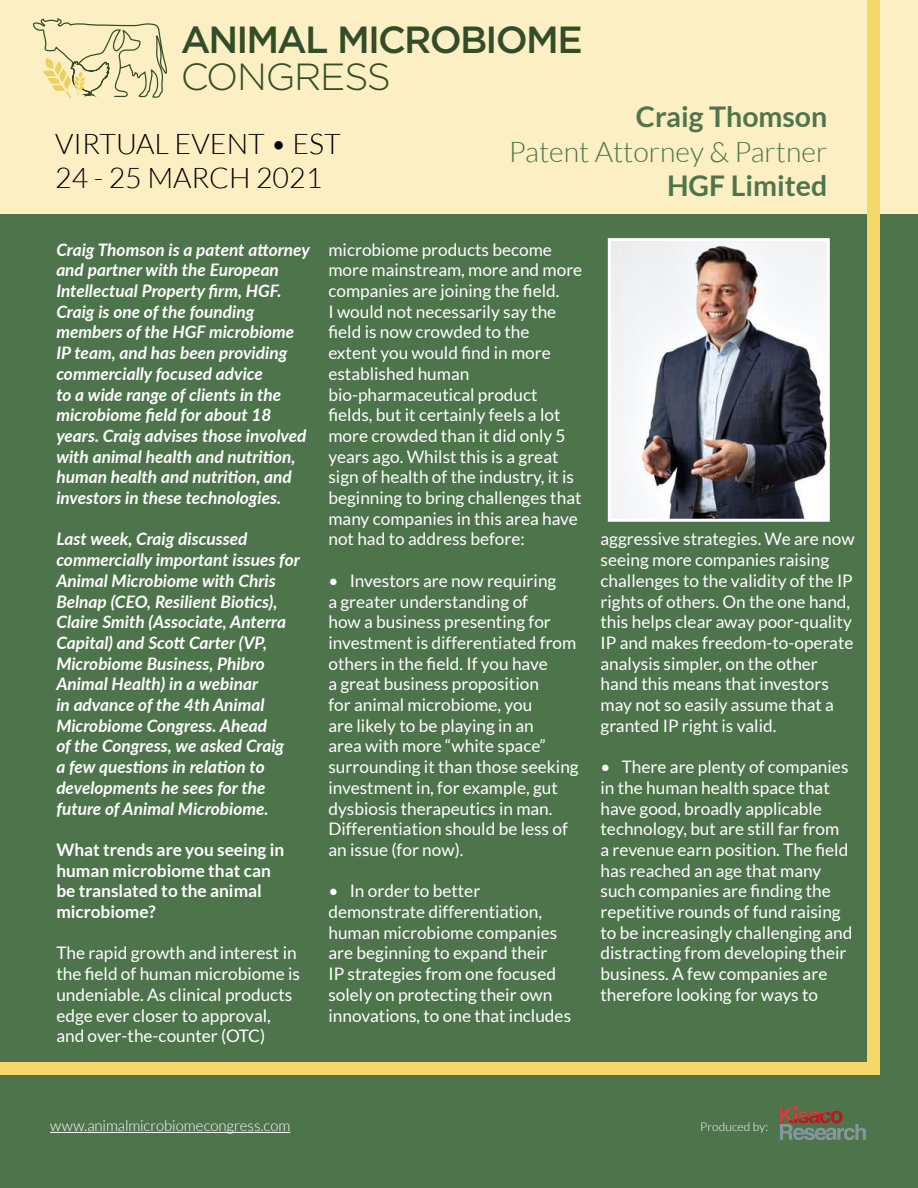
<style>
.page{position:relative;width:918px;height:1188px;background:#fff}
.page>*{position:absolute;margin:0;border:0;box-sizing:border-box;transform-origin:0 0}
.t1{font:500 37.8px "Gotham";letter-spacing:-.045em;color:#fff}
.t2{font:500 37.8px "Gotham";letter-spacing:-.045em;color:#344d29}
.t3{font:300 37.8px "Gotham";letter-spacing:-.03em;color:#fff}
.t4{font:300 37.8px "Gotham";letter-spacing:-.03em;color:#344d29}
.t5{font:300 28.5px/34.2px "Lato";color:#000}
.t6{font:700 28.5px "Lato";color:#4f754d}
.t7{font:300 28.5px "Lato";color:#4f754d}
.t8{font:17.25px/20.7px "Lato";color:#fff}
.t9{font:italic 700 17.25px/20.7px "Lato";color:#fff}
.t10{font:700 17.25px/20.7px "Lato";color:#fff}
.t11{font:300 15px "Lato";letter-spacing:-.005em;color:#fff}
.t12{font:300 12px "Lato";letter-spacing:.01em;color:#fff}
</style>
<div class="page">
<div style="left:0;top:0;width:918px;height:218px;background:#fbefc3"></div>
<div style="left:0;top:214px;width:918px;height:974px;background:#4e744c"></div>
<div style="left:0;top:1062px;width:879px;height:13px;background:#f5d869"></div>
<div style="left:868px;top:0;width:12px;height:1070px;background:#f5d869"></div>
<svg style="left:33px;top:18px;width:134px;height:81px"></svg>
<svg style="left:780px;top:1107px;width:86px;height:33px"></svg>
<img style="left:612px;top:242px;width:214px;height:276px">
<div style="left:608px;top:238px;width:222px;height:284px;border:3px solid #fff"></div>
<hr style="left:50px;top:1132px;width:240px;height:1px;background:#fff">
<h1 class="t2" style="left:181px;top:18px;width:403px">ANIMAL MICROBIOME</h1>
<h1 class="t4" style="left:181px;top:56px;width:212px">CONGRESS</h1>
<h2 class="t5" style="left:55px;top:127px;width:287px">VIRTUAL EVENT • EST<br>24 - 25 MARCH 2021</h2>
<h2 class="t6" style="left:636px;top:101px;width:193px">Craig Thomson</h2>
<h2 class="t7" style="left:509px;top:136px;width:320px">Patent Attorney &amp; Partner</h2>
<h2 class="t6" style="left:667px;top:169px;width:162px">HGF Limited</h2>
<p class="t9" style="left:56px;top:238px;width:255px">Craig Thomson is a patent attorney and partner with the European<br>Intellectual Property firm, HGF.<br>Craig is one of the founding members of the HGF microbiome<br>IP team, and has been providing commercially focused advice<br>to a wide range of clients in the microbiome field for about 18 years. Craig advises those involved with animal health and nutrition, human health and nutrition, and investors in these technologies.</p>
<p class="t9" style="left:56px;top:528px;width:245px">Last week, Craig discussed commercially important issues for<br>Animal Microbiome with Chris<br>Belnap (CEO, Resilient Biotics),<br>Claire Smith (Associate, Anterra<br>Capital) and Scott Carter (VP,<br>Microbiome Business, Phibro<br>Animal Health) in a webinar<br>in advance of the 4th Animal<br>Microbiome Congress. Ahead<br>of the Congress, we asked Craig<br>a few questions in relation to developments he sees for the future of Animal Microbiome.</p>
<p class="t10" style="left:56px;top:839px;width:229px">What trends are you seeing in human microbiome that can be translated to the animal microbiome?</p>
<p class="t8" style="left:56px;top:943px;width:245px">The rapid growth and interest in the field of human microbiome is undeniable. As clinical products edge ever closer to approval, and over-the-counter (OTC)</p>
<p class="t8" style="left:328px;top:239px;width:255px">microbiome products become more mainstream, more and more companies are joining the field.<br>I would not necessarily say the field is now crowded to the extent you would find in more established human bio-pharmaceutical product fields, but it certainly feels a lot more crowded than it did only 5 years ago. Whilst this is a great sign of health of the industry, it is beginning to bring challenges that many companies in this area have not had to address before:</p>
<p class="t8" style="left:328px;top:570px;width:252px">• Investors are now requiring<br>a greater understanding of<br>how a business presenting for investment is differentiated from others in the field. If you have<br>a great business proposition<br>for animal microbiome, you<br>are likely to be playing in an<br>area with more “white space” surrounding it than those seeking investment in, for example, gut dysbiosis therapeutics in man.<br>Differentiation should be less of an issue (for now).</p>
<p class="t8" style="left:328px;top:881px;width:244px">• In order to better demonstrate differentiation, human microbiome companies are beginning to expand their<br>IP strategies from one focused solely on protecting their own innovations, to one that includes</p>
<h1 class="t1" style="left:181px;top:239px;width:403px">ANIMAL MICROBIOME</h1>
<h1 class="t3" style="left:181px;top:277px;width:212px">CONGRESS</h1>
<h1 class="t1" style="left:181px;top:440px;width:403px">ANIMAL MICROBIOME</h1>
<h1 class="t3" style="left:181px;top:478px;width:212px">CONGRESS</h1>
<p class="t8" style="left:601px;top:529px;width:256px">aggressive strategies. We are now seeing more companies raising challenges to the validity of the IP rights of others. On the one hand, this helps clear away poor-quality<br>IP and makes freedom-to-operate analysis simpler, on the other hand this means that investors may not so easily assume that a granted IP right is valid.</p>
<p class="t8" style="left:601px;top:756px;width:253px">• There are plenty of companies in the human health space that have good, broadly applicable technology, but are still far from<br>a revenue earn position. The field has reached an age that many such companies are finding the repetitive rounds of fund raising to be increasingly challenging and distracting from developing their business. A few companies are therefore looking for ways to</p>
<p class="t11" style="left:50px;top:1118px;width:242px">www.animalmicrobiomecongress.com</p>
<p class="t12" style="left:700px;top:1120px;width:70px">Produced by:</p>
</div>
